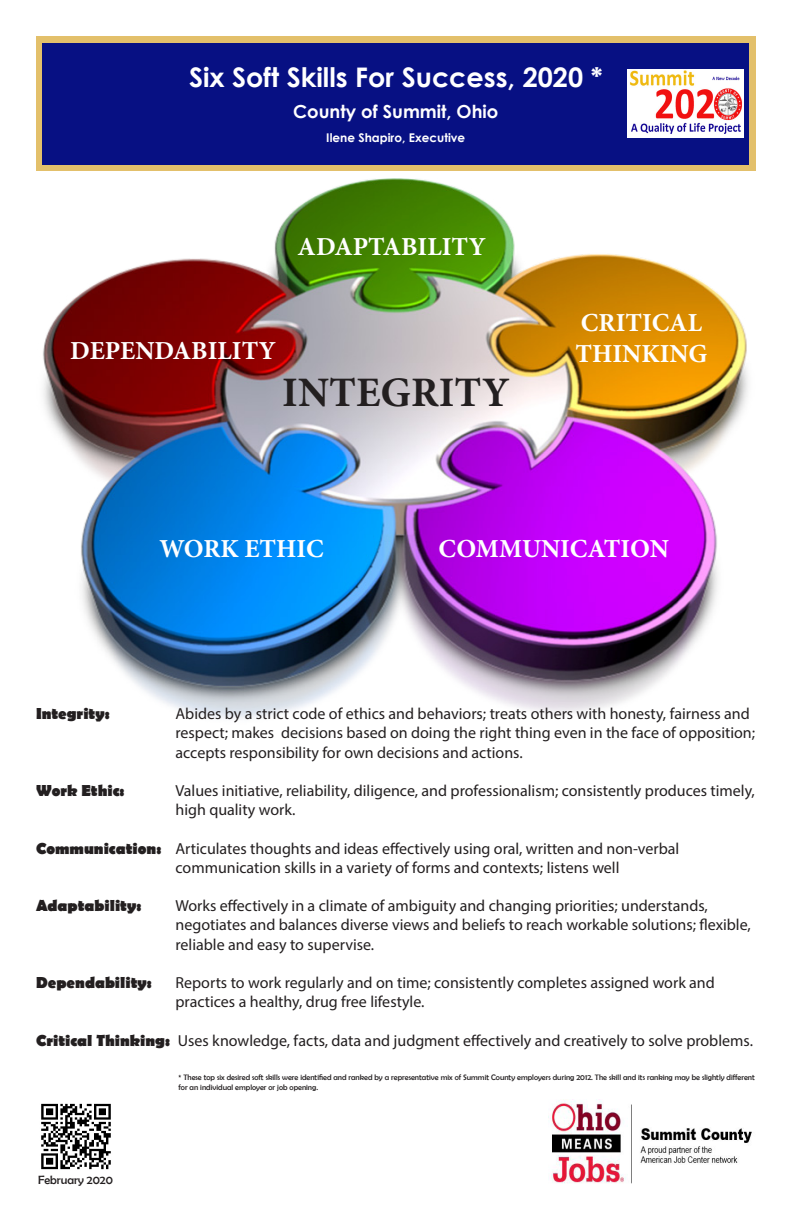
<style>
.page{position:relative;width:792px;height:1224px;background:#fff}
.page>*{position:absolute;margin:0;border:0;box-sizing:border-box;transform-origin:0 0}
.t1{font:700 42px "Minion Pro";color:#231f20}
.t2{font:700 27px "Century Gothic";color:#fff}
.t3{font:700 26px "Minion Pro";color:#fff}
.t4{font:700 18px "Century Gothic";color:#fff}
.t5{font:16px/19.2px "Myriad Pro";color:#231f20}
.t6{font:700 16px "Berlin Sans FB";color:#231f20}
.t7{font:700 12px "Century Gothic";color:#fff}
.t8{font:12px "Berlin Sans FB";color:#231f20}
.t9{font:8px/9.6px "Berlin Sans FB";color:#231f20}
.s1{font-family:"Berlin Sans FB";font-weight:700}
</style>
<div class="page">
<img style="left:43px;top:179px;width:705px;height:539px">
<img style="left:36px;top:36px;width:720px;height:134px">
<div style="left:43px;top:43px;width:706px;height:121px;background:#071083"></div>
<img style="left:628px;top:70px;width:116px;height:67px">
<img style="left:550px;top:1100px;width:202px;height:84px">
<img style="left:41px;top:1103px;width:70px;height:67px">
<p class="t2" style="left:189px;top:56px;width:415px">Six Soft Skills For Success, 2020 *</p>
<p class="t4" style="left:293px;top:98px;width:207px">County of Summit, Ohio</p>
<p class="t7" style="left:326px;top:128px;width:140px">Ilene Shapiro, Executive</p>
<p class="t3" style="left:298px;top:228px;width:190px">ADAPTABILITY</p>
<p class="t3" style="left:70px;top:332px;width:207px">DEPENDABILITY</p>
<p class="t1" style="left:282px;top:363px;width:229px">INTEGRITY</p>
<p class="t3" style="left:581px;top:304px;width:123px">CRITICAL</p>
<p class="t3" style="left:575px;top:335px;width:134px">THINKING</p>
<p class="t3" style="left:159px;top:530px;width:166px">WORK ETHIC</p>
<p class="t3" style="left:439px;top:530px;width:232px">COMMUNICATION</p>
<p class="t6" style="left:36px;top:705px;width:75px">Integrity:</p>
<p class="t5" style="left:176px;top:704px;width:581px">Abides by a strict code of ethics and behaviors; treats others with honesty, fairness and respect; makes decisions based on doing the right thing even in the face of opposition; accepts responsibility for own decisions and actions.</p>
<p class="t6" style="left:36px;top:781px;width:90px">Work Ethic:</p>
<p class="t5" style="left:176px;top:781px;width:581px">Values initiative, reliability, diligence, and professionalism; consistently produces timely, high quality work.</p>
<p class="t5" style="left:176px;top:838px;width:505px;text-indent:-140px"><span class="s1">Communication:</span> Articulates thoughts and ideas effectively using oral, written and non-verbal communication skills in a variety of forms and contexts; listens well</p>
<p class="t6" style="left:36px;top:897px;width:107px">Adaptability:</p>
<p class="t5" style="left:176px;top:896px;width:577px">Works effectively in a climate of ambiguity and changing priorities; understands, negotiates and balances diverse views and beliefs to reach workable solutions; flexible, reliable and easy to supervise.</p>
<p class="t6" style="left:36px;top:973px;width:117px">Dependability:</p>
<p class="t5" style="left:176px;top:973px;width:541px">Reports to work regularly and on time; consistently completes assigned work and practices a healthy, drug free lifestyle.</p>
<p class="t5" style="left:36px;top:1030px;width:719px"><span class="s1">Critical Thinking:</span> Uses knowledge, facts, data and judgment effectively and creatively to solve problems.</p>
<p class="t8" style="left:38px;top:1174px;width:76px">February 2020</p>
<p class="t9" style="left:179px;top:1073px;width:578px">* These top six desired soft skills were identified and ranked by a representative mix of Summit County employers during 2012. The skill and its ranking may be slightly different for an individual employer or job opening.</p>
</div>
